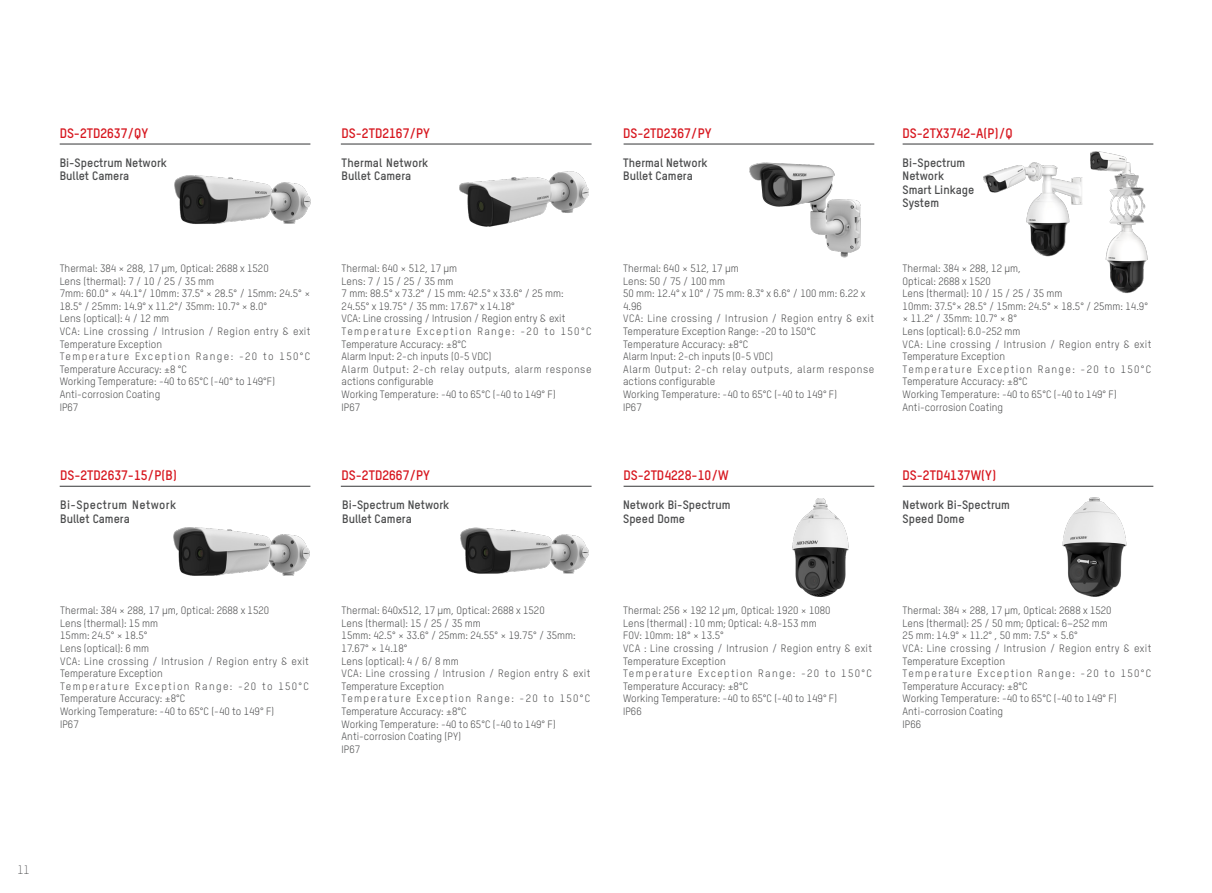
<style>
.page{position:relative;width:1212px;height:893px;background:#fff}
.page>*{position:absolute;margin:0;border:0;box-sizing:border-box;transform-origin:0 0}
.t1{font:700 13.5px "TSTARPRO";color:#d7171f}
.t2{font:700 12px/13.5px "TSTARPRO";color:#4b4c4d}
.t3{font:700 12px/13.5px "TSTARPRO";letter-spacing:.035em;color:#4b4c4d}
.t4{font:300 12px "TSTARPRO";color:#4b4c4d}
.t5{font:10.5px/12.6px "TSTARPRO";color:#4b4c4d}
.t6{font:10.5px/12.6px "TSTARPRO";letter-spacing:.125em;color:#4b4c4d}
.t7{font:10.5px/12.6px "TSTARPRO";letter-spacing:.035em;color:#4b4c4d}
.t8{font:10.5px/12.6px "TSTARPRO";letter-spacing:.04em;color:#4b4c4d}
.t9{font:10.5px/12.6px "TSTARPRO";letter-spacing:.055em;color:#4b4c4d}
.t10{font:10.5px/12.6px "TSTARPRO";letter-spacing:.03em;color:#4b4c4d}
.t11{font:10.5px/12.6px "TSTARPRO";letter-spacing:.13em;color:#4b4c4d}
</style>
<div class="page">
<hr style="left:60px;top:486px;width:250px;height:1px;background:#4b4c4d">
<hr style="left:341px;top:486px;width:250px;height:1px;background:#4b4c4d">
<hr style="left:902px;top:486px;width:251px;height:1px;background:#4b4c4d">
<hr style="left:623px;top:486px;width:251px;height:1px;background:#4b4c4d">
<hr style="left:60px;top:143px;width:250px;height:2px;background:#4b4c4d">
<hr style="left:341px;top:143px;width:250px;height:2px;background:#4b4c4d">
<hr style="left:902px;top:143px;width:251px;height:2px;background:#4b4c4d">
<hr style="left:623px;top:143px;width:251px;height:2px;background:#4b4c4d">
<img style="left:174px;top:143px;width:137px;height:81px">
<img style="left:459px;top:143px;width:129px;height:84px">
<img style="left:749px;top:162px;width:112px;height:96px">
<img style="left:173px;top:485px;width:136px;height:91px">
<img style="left:460px;top:527px;width:128px;height:47px">
<img style="left:983px;top:162px;width:99px;height:95px">
<img style="left:1091px;top:151px;width:57px;height:142px">
<img style="left:792px;top:498px;width:57px;height:98px">
<img style="left:1062px;top:498px;width:65px;height:98px">
<p class="t1" style="left:60px;top:124px;width:90px">DS-2TD2637/QY</p>
<p class="t1" style="left:342px;top:124px;width:90px">DS-2TD2167/PY</p>
<p class="t1" style="left:623px;top:124px;width:90px">DS-2TD2367/PY</p>
<p class="t1" style="left:902px;top:124px;width:111px">DS-2TX3742-A(P)/Q</p>
<p class="t2" style="left:60px;top:155px;width:109px">Bi-Spectrum Network<br>Bullet Camera</p>
<p class="t2" style="left:342px;top:155px;width:88px">Thermal Network<br>Bullet Camera</p>
<p class="t2" style="left:623px;top:155px;width:86px">Thermal Network<br>Bullet Camera</p>
<p class="t2" style="left:902px;top:155px;width:73px">Bi-Spectrum<br>Network<br>Smart Linkage<br>System</p>
<p class="t5" style="left:60px;top:262px;width:211px">Thermal: 384 × 288, 17 μm, Optical: 2688 x 1520</p>
<p class="t5" style="left:60px;top:274px;width:156px">Lens (thermal): 7 / 10 / 25 / 35 mm</p>
<p class="t5" style="left:60px;top:287px;width:252px">7mm: 60.0° × 44.1°/ 10mm: 37.5° × 28.5° / 15mm: 24.5° ×<br>18.5° / 25mm: 14.9° x 11.2°/ 35mm: 10.7° × 8.0°</p>
<p class="t5" style="left:60px;top:312px;width:111px">Lens (optical): 4 / 12 mm</p>
<p class="t8" style="left:60px;top:325px;width:252px">VCA: Line crossing / Intrusion / Region entry &amp; exit<br>Temperature Exception</p>
<p class="t11" style="left:60px;top:350px;width:252px">Temperature Exception Range: -20 to 150°C<br>Temperature Accuracy: ±8 °C</p>
<p class="t5" style="left:60px;top:375px;width:217px">Working Temperature: -40 to 65°C (-40° to 149°F)</p>
<p class="t5" style="left:60px;top:388px;width:102px">Anti-corrosion Coating</p>
<p class="t5" style="left:60px;top:400px;width:20px">IP67</p>
<p class="t5" style="left:342px;top:262px;width:117px">Thermal: 640 × 512, 17 μm</p>
<p class="t5" style="left:342px;top:274px;width:113px">Lens: 7 / 15 / 25 / 35 mm</p>
<p class="t5" style="left:342px;top:287px;width:224px">7 mm: 88.5° x 73.2° / 15 mm: 42.5° x 33.6° / 25 mm:</p>
<p class="t5" style="left:342px;top:299px;width:175px">24.55° x 19.75° / 35 mm: 17.67° x 14.18°</p>
<p class="t5" style="left:342px;top:312px;width:225px">VCA: Line crossing / Intrusion / Region entry &amp; exit</p>
<p class="t6" style="left:342px;top:325px;width:251px">Temperature Exception Range: -20 to 150°C<br>Temperature Accuracy: ±8°C</p>
<p class="t5" style="left:342px;top:350px;width:151px">Alarm Input: 2-ch inputs (0-5 VDC)</p>
<p class="t9" style="left:342px;top:362px;width:251px">Alarm Output: 2-ch relay outputs, alarm response actions configurable</p>
<p class="t5" style="left:342px;top:388px;width:215px">Working Temperature: -40 to 65°C (-40 to 149° F)</p>
<p class="t5" style="left:342px;top:400px;width:20px">IP67</p>
<p class="t5" style="left:623px;top:262px;width:117px">Thermal: 640 × 512, 17 μm</p>
<p class="t5" style="left:623px;top:274px;width:104px">Lens: 50 / 75 / 100 mm</p>
<p class="t5" style="left:623px;top:287px;width:244px">50 mm: 12.4° x 10° / 75 mm: 8.3° x 6.6° / 100 mm: 6.22 x</p>
<p class="t5" style="left:623px;top:299px;width:20px">4.96</p>
<p class="t8" style="left:623px;top:312px;width:252px">VCA: Line crossing / Intrusion / Region entry &amp; exit<br>Temperature Exception Range: -20 to 150°C</p>
<p class="t5" style="left:623px;top:337px;width:127px">Temperature Accuracy: ±8°C</p>
<p class="t5" style="left:623px;top:350px;width:151px">Alarm Input: 2-ch inputs (0-5 VDC)</p>
<p class="t9" style="left:623px;top:362px;width:253px">Alarm Output: 2-ch relay outputs, alarm response actions configurable</p>
<p class="t5" style="left:623px;top:388px;width:215px">Working Temperature: -40 to 65°C (-40 to 149° F)</p>
<p class="t5" style="left:623px;top:400px;width:20px">IP67</p>
<p class="t5" style="left:902px;top:262px;width:120px">Thermal: 384 × 288, 12 μm,</p>
<p class="t5" style="left:902px;top:274px;width:90px">Optical: 2688 x 1520</p>
<p class="t5" style="left:902px;top:287px;width:161px">Lens (thermal): 10 / 15 / 25 / 35 mm</p>
<p class="t5" style="left:902px;top:299px;width:247px">10mm: 37.5°× 28.5° / 15mm: 24.5° × 18.5° / 25mm: 14.9°</p>
<p class="t5" style="left:902px;top:312px;width:116px">× 11.2° / 35mm: 10.7° × 8°</p>
<p class="t5" style="left:902px;top:325px;width:119px">Lens (optical): 6.0-252 mm</p>
<p class="t7" style="left:902px;top:337px;width:250px">VCA: Line crossing / Intrusion / Region entry &amp; exit<br>Temperature Exception</p>
<p class="t6" style="left:902px;top:362px;width:250px">Temperature Exception Range: -20 to 150°C<br>Temperature Accuracy: ±8°C</p>
<p class="t5" style="left:902px;top:388px;width:215px">Working Temperature: -40 to 65°C (-40 to 149° F)</p>
<p class="t5" style="left:902px;top:400px;width:102px">Anti-corrosion Coating</p>
<p class="t1" style="left:60px;top:466px;width:118px">DS-2TD2637-15/P(B)</p>
<p class="t1" style="left:342px;top:466px;width:90px">DS-2TD2667/PY</p>
<p class="t1" style="left:623px;top:466px;width:106px">DS-2TD4228-10/W</p>
<p class="t1" style="left:902px;top:466px;width:95px">DS-2TD4137W(Y)</p>
<p class="t3" style="left:60px;top:497px;width:118px">Bi-Spectrum Network<br>Bullet Camera</p>
<p class="t2" style="left:342px;top:497px;width:109px">Bi-Spectrum Network</p>
<p class="t2" style="left:342px;top:511px;width:71px">Bullet Camera</p>
<p class="t2" style="left:623px;top:497px;width:109px">Network Bi-Spectrum</p>
<p class="t2" style="left:623px;top:511px;width:63px">Speed Dome</p>
<p class="t2" style="left:902px;top:497px;width:109px">Network Bi-Spectrum</p>
<p class="t2" style="left:902px;top:511px;width:63px">Speed Dome</p>
<p class="t5" style="left:60px;top:604px;width:211px">Thermal: 384 × 288, 17 μm, Optical: 2688 x 1520</p>
<p class="t5" style="left:60px;top:616px;width:99px">Lens (thermal): 15 mm</p>
<p class="t5" style="left:60px;top:629px;width:89px">15mm: 24.5° × 18.5°</p>
<p class="t5" style="left:60px;top:642px;width:90px">Lens (optical): 6 mm</p>
<p class="t7" style="left:60px;top:654px;width:250px">VCA: Line crossing / Intrusion / Region entry &amp; exit<br>Temperature Exception</p>
<p class="t6" style="left:60px;top:679px;width:250px">Temperature Exception Range: -20 to 150°C<br>Temperature Accuracy: ±8°C</p>
<p class="t5" style="left:60px;top:705px;width:215px">Working Temperature: -40 to 65°C (-40 to 149° F)</p>
<p class="t5" style="left:60px;top:717px;width:20px">IP67</p>
<p class="t5" style="left:342px;top:604px;width:205px">Thermal: 640x512, 17 μm, Optical: 2688 x 1520</p>
<p class="t5" style="left:342px;top:616px;width:141px">Lens (thermal): 15 / 25 / 35 mm</p>
<p class="t5" style="left:342px;top:629px;width:236px">15mm: 42.5° × 33.6° / 25mm: 24.55° × 19.75° / 35mm:</p>
<p class="t5" style="left:342px;top:642px;width:67px">17.67° × 14.18°</p>
<p class="t5" style="left:342px;top:654px;width:119px">Lens (optical): 4 / 6/ 8 mm</p>
<p class="t7" style="left:342px;top:667px;width:250px">VCA: Line crossing / Intrusion / Region entry &amp; exit<br>Temperature Exception</p>
<p class="t6" style="left:342px;top:692px;width:250px">Temperature Exception Range: -20 to 150°C<br>Temperature Accuracy: ±8°C</p>
<p class="t5" style="left:342px;top:717px;width:215px">Working Temperature: -40 to 65°C (-40 to 149° F)</p>
<p class="t5" style="left:342px;top:730px;width:121px">Anti-corrosion Coating (PY)</p>
<p class="t5" style="left:342px;top:742px;width:20px">IP67</p>
<p class="t5" style="left:623px;top:604px;width:209px">Thermal: 256 × 192 12 μm, Optical: 1920 × 1080</p>
<p class="t5" style="left:623px;top:616px;width:195px">Lens (thermal) : 10 mm; Optical: 4.8-153 mm</p>
<p class="t5" style="left:623px;top:629px;width:102px">FOV: 10mm: 18° × 13.5°</p>
<p class="t10" style="left:623px;top:642px;width:250px">VCA : Line crossing / Intrusion / Region entry &amp; exit<br>Temperature Exception</p>
<p class="t6" style="left:623px;top:667px;width:250px">Temperature Exception Range: -20 to 150°C<br>Temperature Accuracy: ±8°C</p>
<p class="t5" style="left:623px;top:692px;width:215px">Working Temperature: -40 to 65°C (-40 to 149° F)</p>
<p class="t5" style="left:623px;top:705px;width:20px">IP66</p>
<p class="t5" style="left:902px;top:604px;width:211px">Thermal: 384 × 288, 17 μm, Optical: 2688 x 1520</p>
<p class="t5" style="left:902px;top:616px;width:207px">Lens (thermal): 25 / 50 mm; Optical: 6–252 mm</p>
<p class="t5" style="left:902px;top:629px;width:177px">25 mm: 14.9° × 11.2° , 50 mm: 7.5° × 5.6°</p>
<p class="t7" style="left:902px;top:642px;width:250px">VCA: Line crossing / Intrusion / Region entry &amp; exit<br>Temperature Exception</p>
<p class="t6" style="left:902px;top:667px;width:250px">Temperature Exception Range: -20 to 150°C<br>Temperature Accuracy: ±8°C</p>
<p class="t5" style="left:902px;top:692px;width:215px">Working Temperature: -40 to 65°C (-40 to 149° F)</p>
<p class="t5" style="left:902px;top:705px;width:102px">Anti-corrosion Coating</p>
<p class="t5" style="left:902px;top:717px;width:20px">IP66</p>
<p class="t4" style="left:17px;top:862px;width:14px">11</p>
</div>
